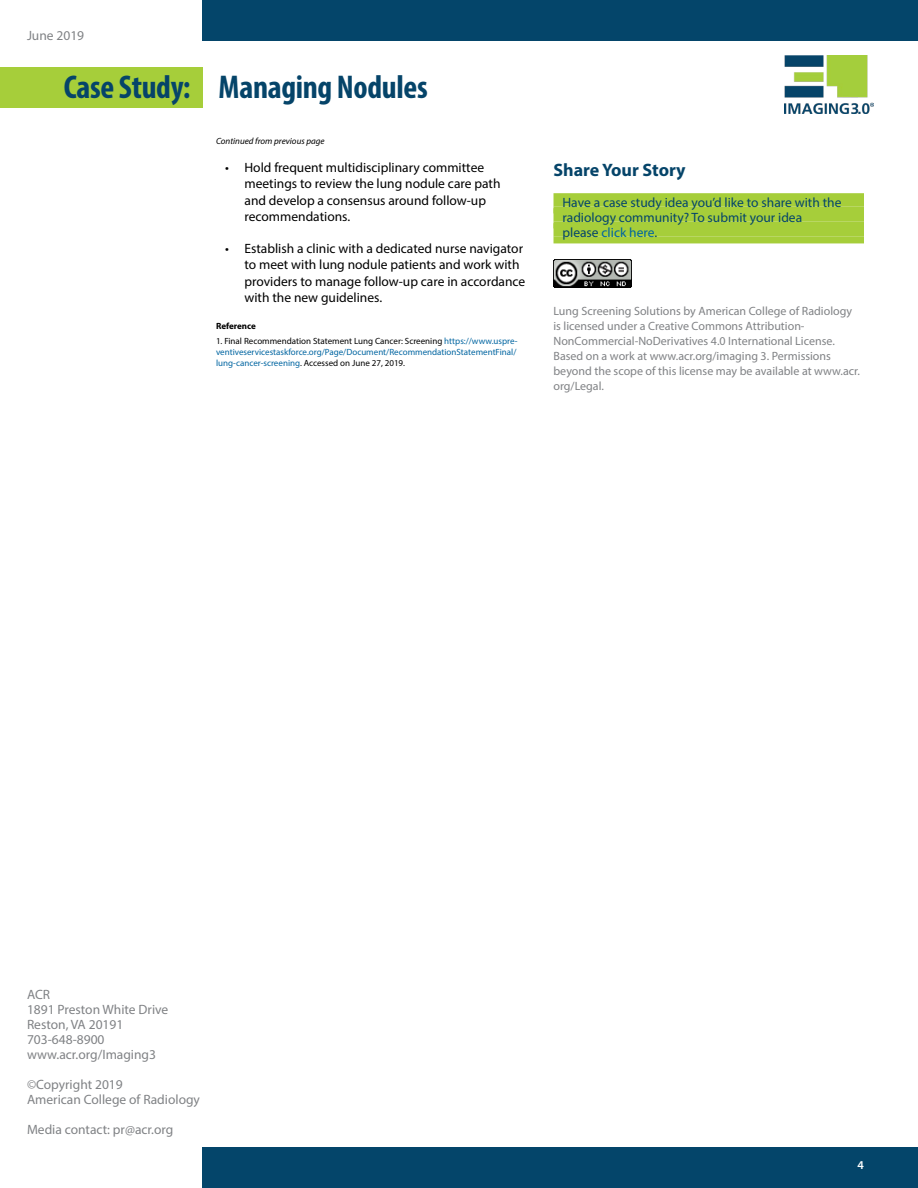
<style>
.page{position:relative;width:918px;height:1188px;background:#fff}
.page>*{position:absolute;margin:0;border:0;box-sizing:border-box;transform-origin:0 0}
.t1{font:700 condensed 33px "Myriad Pro";letter-spacing:-.01em;color:#054469}
.t2{font:700 18px "Myriad Pro";color:#054469}
.t3{font:13.5px/16.2px "Myriad Pro";color:#000}
.t4{font:13.5px/15px "Myriad Pro";color:#808285}
.t5{font:13.5px/15px "Myriad Pro";color:#04456a}
.t6{font:12px/15px "Myriad Pro";color:#808285}
.t7{font:600 12px "Myriad Pro";color:#fff}
.t8{font:9px/10.8px "Myriad Pro";color:#0065a1}
.t9{font:italic 9px "Myriad Pro";color:#000}
.t10{font:700 9px "Myriad Pro";color:#000}
.s1{color:#000}
.s2{color:#0065a1}
</style>
<div class="page">
<div style="left:202px;top:0;width:716px;height:40px;background:#04456a"></div>
<div style="left:0;top:68px;width:202px;height:40px;background:#a6ce3a"></div>
<div style="left:202px;top:1148px;width:716px;height:40px;background:#04456a"></div>
<img style="left:785px;top:55px;width:88px;height:58px">
<div style="left:554px;top:193px;width:310px;height:14px;background:#a6ce3a"></div>
<div style="left:554px;top:207px;width:310px;height:6px;background:#a6ce3a"></div>
<div style="left:554px;top:208px;width:310px;height:14px;background:#a6ce3a"></div>
<div style="left:554px;top:222px;width:310px;height:6px;background:#a6ce3a"></div>
<div style="left:554px;top:223px;width:310px;height:14px;background:#a6ce3a"></div>
<div style="left:554px;top:237px;width:310px;height:6px;background:#a6ce3a"></div>
<img style="left:554px;top:259px;width:77px;height:28px">
<p class="t4" style="left:27px;top:28px;width:59px">June 2019</p>
<h1 class="t1" style="left:64px;top:67px;width:365px">Case Study: Managing Nodules</h1>
<p class="t9" style="left:216px;top:136px;width:110px">Continued from previous page</p>
<p class="t3" style="left:244px;top:159px;width:258px;text-indent:-19px">• Hold frequent multidisciplinary committee meetings to review the lung nodule care path and develop a consensus around follow-up recommendations.</p>
<p class="t3" style="left:244px;top:240px;width:282px;text-indent:-19px">• Establish a clinic with a dedicated nurse navigator to meet with lung nodule patients and work with providers to manage follow-up care in accordance with the new guidelines.</p>
<p class="t10" style="left:216px;top:320px;width:41px">Reference</p>
<p class="t8" style="left:216px;top:335px;width:303px"><span class="s1">1. Final Recommendation Statement Lung Cancer: Screening</span> https://www.uspre&shy;ventiveservicestaskforce.org/Page/Document/RecommendationStatementFinal/ lung-cancer-screening<span class="s1">. Accessed on June 27, 2019.</span></p>
<h2 class="t2" style="left:554px;top:158px;width:134px">Share Your Story</h2>
<p class="t5" style="left:562px;top:194px;width:280px">Have a case study idea you’d like to share with the radiology community? To submit your idea please <span class="s2">click here</span>.</p>
<p class="t6" style="left:554px;top:304px;width:308px">Lung Screening Solutions by American College of Radiology is licensed under a Creative Commons Attribution-NonCommercial-NoDerivatives 4.0 International License.<br>Based on a work at www.acr.org/imaging 3. Permissions beyond the scope of this license may be available at www.acr. org/Legal.</p>
<p class="t4" style="left:27px;top:987px;width:143px">ACR<br>1891 Preston White Drive<br>Reston, VA 20191<br>703-648-8900 www.acr.org/Imaging3</p>
<p class="t4" style="left:27px;top:1077px;width:175px">©Copyright 2019<br>American College of Radiology</p>
<p class="t4" style="left:27px;top:1122px;width:148px">Media contact: pr@acr.org</p>
<p class="t7" style="left:858px;top:1157px;width:8px">4</p>
</div>
